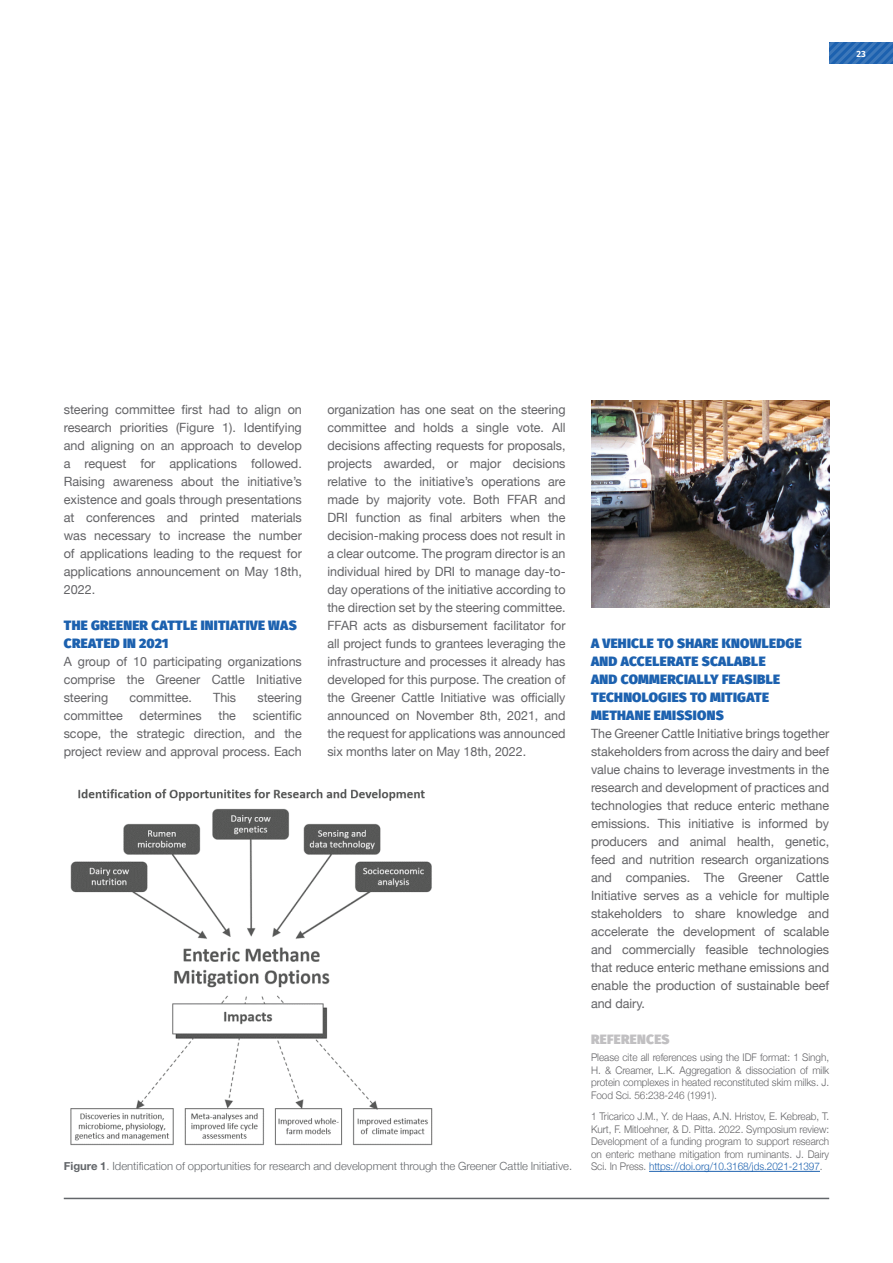
<style>
.page{position:relative;width:893px;height:1263px;background:#fff}
.page>*{position:absolute;margin:0;border:0;box-sizing:border-box;transform-origin:0 0}
.t1{font:900 13.5px/18px "Fira Sans";letter-spacing:.02em;color:#1c61af}
.t2{font:900 13.5px "Fira Sans";letter-spacing:.02em;color:#c1c0c2}
.t3{font:12.75px/18px "Helvetica Neue";letter-spacing:-.005em;color:#636366;text-align:justify}
.t4{font:300 11.25px "Helvetica Neue";color:#63666a}
.t5{font:300 10.5px/12.6px "Helvetica Neue";letter-spacing:-.005em;color:#636366;text-align:justify;scale:.95 1}
.t6{font:300 10.5px "Helvetica Neue";letter-spacing:-.005em;color:#1c61af;scale:.95 1}
.t7{font:700 9px "Fira Sans";color:#fff}
.s1{font-weight:700}
.s2{color:#636366}
</style>
<div class="page">
<hr style="left:64px;top:1198px;width:765px;height:1px;background:#63666a">
<hr style="left:649px;top:1171px;width:171px;height:1px;background:#1c61af">
<img style="left:70px;top:788px;width:363px;height:358px">
<img style="left:591px;top:400px;width:238px;height:208px">
<svg style="left:829px;top:43px;width:64px;height:21px"></svg>
<p class="t7" style="left:856px;top:47px;width:11px">23</p>
<p class="t3" style="left:64px;top:401px;width:240px">steering committee first had to align on research priorities (Figure 1). Identifying and aligning on an approach to develop a request for applications followed.<br>Raising awareness about the initiative’s existence and goals through presentations at conferences and printed materials was necessary to increase the number of applications leading to the request for applications announcement on May 18th, 2022.</p>
<p class="t1" style="left:64px;top:615px;width:234px">THE GREENER CATTLE INITIATIVE WAS<br>CREATED IN 2021</p>
<p class="t3" style="left:64px;top:653px;width:240px">A group of 10 participating organizations comprise the Greener Cattle Initiative steering</p>
<p class="t3" style="left:327px;top:401px;width:240px">organization has one seat on the steering committee and holds a single vote. All decisions affecting requests for proposals, projects awarded, or major decisions relative to the initiative’s operations are made by majority vote. Both FFAR and DRI function as final arbiters when the decision-making process does not result in a clear outcome. The program director is an individual hired by DRI to manage day-to&shy;day operations of the initiative according to the direction set by the steering committee.<br>FFAR acts as disbursement facilitator for all project funds to grantees leveraging the infrastructure and processes it already has developed for this purpose. The creation of the Greener Cattle Initiative was officially announced on November 8th, 2021, and the request for applications was announced six months later on May 18th, 2022.</p>
<p class="t1" style="left:591px;top:633px;width:212px">A VEHICLE TO SHARE KNOWLEDGE<br>AND ACCELERATE SCALABLE<br>AND COMMERCIALLY FEASIBLE<br>TECHNOLOGIES TO MITIGATE<br>METHANE EMISSIONS</p>
<p class="t3" style="left:591px;top:725px;width:240px">The Greener Cattle Initiative brings together stakeholders from across the dairy and beef value chains to leverage investments in the research and development of practices and technologies that reduce enteric methane emissions. This initiative is informed by producers and animal health, genetic, feed and nutrition research organizations and companies. The Greener Cattle Initiative serves as a vehicle for multiple stakeholders to share knowledge and accelerate the development of scalable and commercially feasible technologies that reduce enteric methane emissions and enable the production of sustainable beef and dairy.</p>
<p class="t2" style="left:591px;top:1027px;width:80px">REFERENCES</p>
<p class="t5" style="left:591px;top:1050px;width:252px">Please cite all references using the IDF format: 1 Singh, H. &amp; Creamer, L.K. Aggregation &amp; dissociation of milk protein complexes in heated reconstituted skim milks. J.<br>Food Sci. 56:238-246 (1991).</p>
<p class="t5" style="left:591px;top:1109px;width:252px">1 Tricarico J.M., Y. de Haas, A.N. Hristov, E. Kebreab, T.<br>Kurt, F. Mitloehner, &amp; D. Pitta. 2022. Symposium review:<br>Development of a funding program to support research on enteric methane mitigation from ruminants. J. Dairy</p>
<p class="t3" style="left:129px;top:689px;width:64px">committee.</p>
<p class="t3" style="left:213px;top:689px;width:25px">This</p>
<p class="t3" style="left:258px;top:689px;width:46px">steering</p>
<p class="t3" style="left:64px;top:707px;width:240px;text-indent:189px">scientific scope, the strategic direction, and the project review and approval process. Each</p>
<p class="t3" style="left:64px;top:707px;width:60px">committee</p>
<p class="t3" style="left:140px;top:707px;width:63px">determines</p>
<p class="t3" style="left:218px;top:707px;width:19px">the</p>
<p class="t4" style="left:64px;top:1157px;width:510px"><span class="s1">Figure 1</span>. Identification of opportunities for research and development through the Greener Cattle Initiative.</p>
<p class="t6" style="left:591px;top:1158px;width:245px"><span class="s2">Sci. In Press.</span> https://doi.org/10.3168/jds.2021-21397<span class="s2">.</span></p>
</div>
